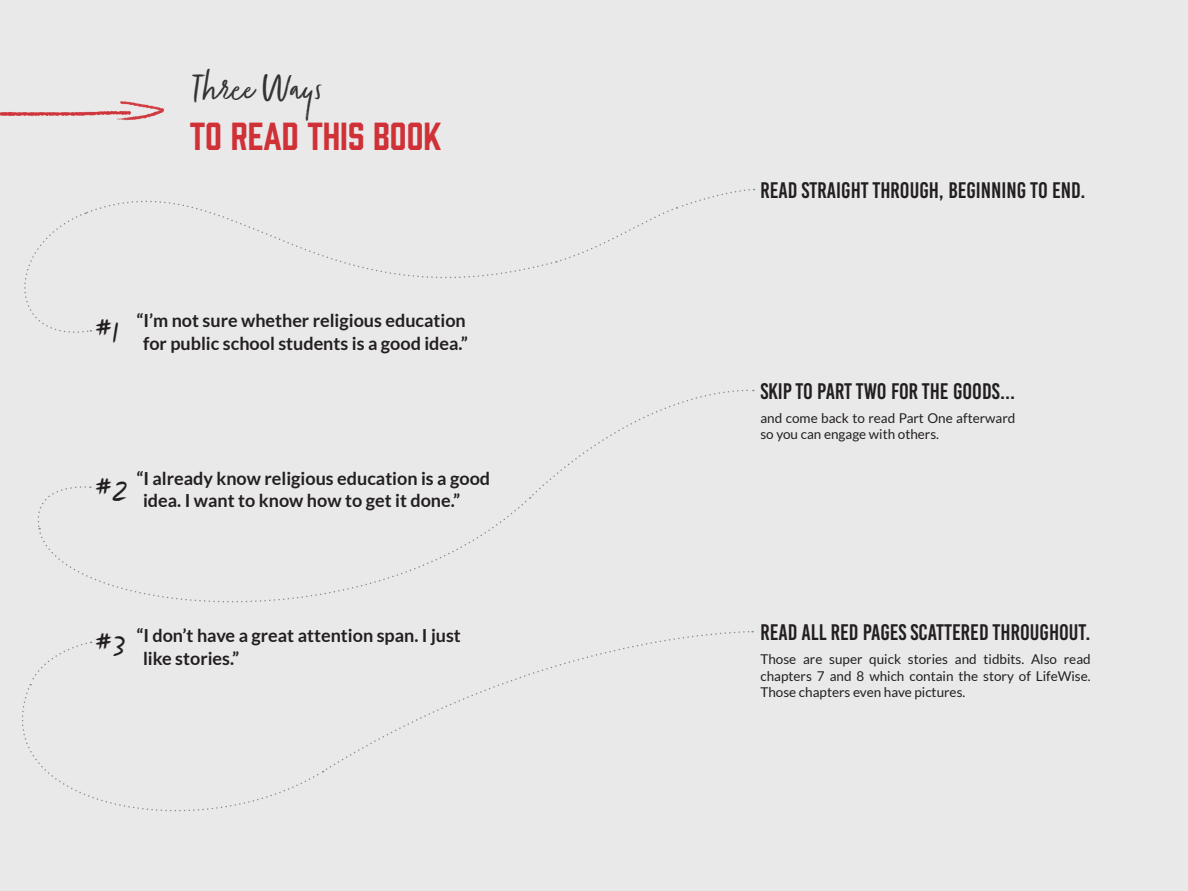
<style>
.page{position:relative;width:1188px;height:891px;background:#e9e9e9}
.page>*{position:absolute;margin:0;border:0;box-sizing:border-box;transform-origin:0 0}
.t1{font:42px "Zooja Light Pro";color:#323332}
.t2{font:42px "Zooja Light Pro";color:#231f20}
.t3{font:36px "Prohibition";color:#cf3137}
.t4{font:22.5px "Bebas Kai";color:#231f20}
.t5{font:700 18px/22.5px "Lato";color:#231f20}
.t6{font:13.5px/16.2px "Lato";color:#231f20;text-align:justify}
</style>
<div class="page">
<img style="left:0;top:101px;width:165px;height:20px">
<svg style="left:85px;top:200px;width:467px;height:79px"></svg>
<svg style="left:556px;top:188px;width:199px;height:75px"></svg>
<svg style="left:24px;top:213px;width:67px;height:120px"></svg>
<svg style="left:39px;top:497px;width:491px;height:146px"></svg>
<svg style="left:37px;top:486px;width:54px;height:43px"></svg>
<svg style="left:530px;top:389px;width:224px;height:110px"></svg>
<svg style="left:22px;top:688px;width:301px;height:124px"></svg>
<svg style="left:324px;top:630px;width:426px;height:140px"></svg>
<svg style="left:29px;top:642px;width:63px;height:43px"></svg>
<p class="t1" style="left:190px;top:66px;width:133px">Three Ways</p>
<p class="t3" style="left:190px;top:111px;width:253px">TO READ THIS BOOK</p>
<p class="t2" style="left:95px;top:308px;width:26px">#1</p>
<p class="t5" style="left:136px;top:309px;width:333px;text-align:center">“I’m not sure whether religious education for public school students is a good idea.”</p>
<p class="t2" style="left:95px;top:467px;width:33px">#2</p>
<p class="t5" style="left:143px;top:467px;width:349px;text-indent:-7px">“I already know religious education is a good idea. I want to know how to get it done.”</p>
<p class="t4" style="left:760px;top:178px;width:327px">READ STRAIGHT THROUGH, BEGINNING TO END.</p>
<p class="t4" style="left:760px;top:379px;width:256px">SKIP TO PART TWO FOR THE GOODS...</p>
<h4 class="t6" style="left:760px;top:410px;width:256px">and come back to read Part One afterward so you can engage with others.</h4>
<p class="t2" style="left:95px;top:622px;width:32px">#3</p>
<p class="t5" style="left:143px;top:624px;width:319px;text-indent:-7px">“I don’t have a great attention span. I just like stories.”</p>
<p class="t4" style="left:760px;top:620px;width:332px">READ ALL RED PAGES SCATTERED THROUGHOUT.</p>
<h4 class="t6" style="left:760px;top:651px;width:332px">Those are super quick stories and tidbits. Also read chapters 7 and 8 which contain the story of LifeWise.<br>Those chapters even have pictures.</h4>
</div>
